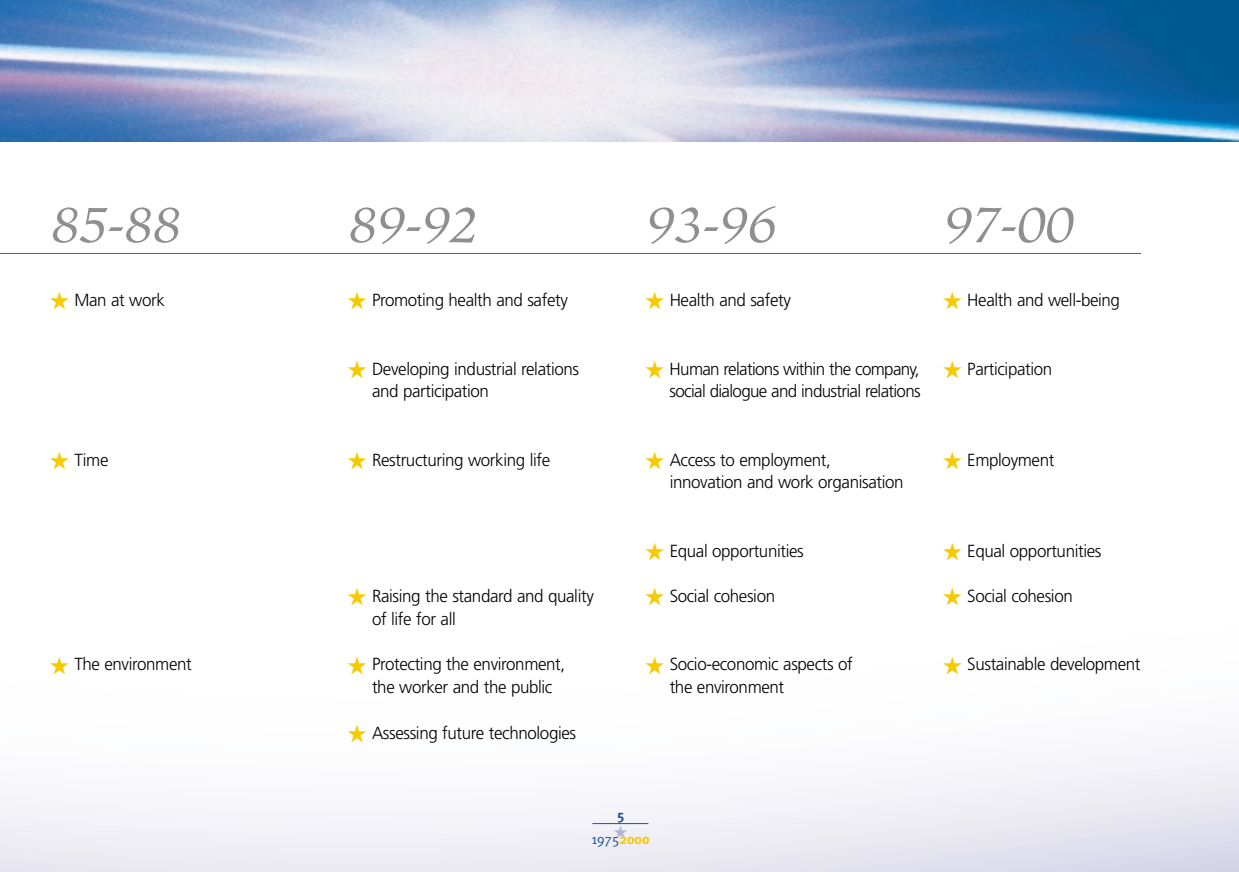
<style>
.page{position:relative;width:1239px;height:872px;background:#fff}
.page>*{position:absolute;margin:0;border:0;box-sizing:border-box;transform-origin:0 0}
.t1{font:italic 52.5px "Hiroshige";letter-spacing:-.015em;color:#8f8f8f}
.t2{font:300 17.5px/22.8px "Frutiger";letter-spacing:-.02em;color:#000}
.t3{font:300 17.5px/22.8px "Frutiger";letter-spacing:-.04em;color:#000;text-align:right}
.t4{font:14px/23.6px "Meta";color:#1f5296;text-align:center}
.s1{color:#f6ca00}
.s2{font-weight:700}
.s3{font-weight:700;color:#f6ca00}
</style>
<div class="page">
<img style="left:0;top:141px;width:1239px;height:730px">
<img style="left:0;top:0;width:1239px;height:141px">
<hr style="left:592px;top:823px;width:56px;height:1px;background:#1f5296">
<hr style="left:0;top:253px;width:1141px;height:1px;background:#5b5b5b">
<h1 class="t1" style="left:51px;top:205px;width:132px">85-88</h1>
<h1 class="t1" style="left:349px;top:205px;width:132px">89-92</h1>
<h1 class="t1" style="left:647px;top:205px;width:132px">93-96</h1>
<h1 class="t1" style="left:944px;top:205px;width:132px">97-00</h1>
<p class="t2" style="left:50px;top:290px;width:117px"><span class="s1">★</span> Man at work</p>
<p class="t2" style="left:347px;top:290px;width:222px"><span class="s1">★</span> Promoting health and safety</p>
<p class="t2" style="left:645px;top:290px;width:148px"><span class="s1">★</span> Health and safety</p>
<p class="t2" style="left:943px;top:290px;width:179px"><span class="s1">★</span> Health and well-being</p>
<p class="t2" style="left:372px;top:359px;width:209px;text-indent:-25px"><span class="s1">★</span> Developing industrial relations and participation</p>
<p class="t3" style="left:645px;top:359px;width:277px"><span class="s1">★</span> Human relations within the company, social dialogue and industrial relations</p>
<p class="t2" style="left:943px;top:359px;width:111px"><span class="s1">★</span> Participation</p>
<p class="t2" style="left:50px;top:450px;width:60px"><span class="s1">★</span> Time</p>
<p class="t2" style="left:347px;top:450px;width:204px"><span class="s1">★</span> Restructuring working life</p>
<p class="t2" style="left:670px;top:450px;width:235px;text-indent:-25px"><span class="s1">★</span> Access to employment, innovation and work organisation</p>
<p class="t2" style="left:943px;top:450px;width:113px"><span class="s1">★</span> Employment</p>
<p class="t2" style="left:50px;top:654px;width:144px"><span class="s1">★</span> The environment</p>
<p class="t2" style="left:372px;top:586px;width:223px;text-indent:-25px"><span class="s1">★</span> Raising the standard and quality of life for all</p>
<p class="t2" style="left:372px;top:654px;width:195px;text-indent:-25px"><span class="s1">★</span> Protecting the environment, the worker and the public</p>
<p class="t2" style="left:347px;top:723px;width:230px"><span class="s1">★</span> Assessing future technologies</p>
<p class="t2" style="left:645px;top:541px;width:161px"><span class="s1">★</span> Equal opportunities</p>
<p class="t2" style="left:645px;top:586px;width:132px"><span class="s1">★</span> Social cohesion</p>
<p class="t2" style="left:670px;top:654px;width:185px;text-indent:-25px"><span class="s1">★</span> Socio-economic aspects of the environment</p>
<p class="t2" style="left:943px;top:541px;width:161px"><span class="s1">★</span> Equal opportunities</p>
<p class="t2" style="left:943px;top:586px;width:132px"><span class="s1">★</span> Social cohesion</p>
<p class="t2" style="left:943px;top:654px;width:200px"><span class="s1">★</span> Sustainable development</p>
<p class="t4" style="left:591px;top:805px;width:60px"><span class="s2">5<br></span>1975<sup>★</sup><span class="s3">2000</span></p>
</div>
